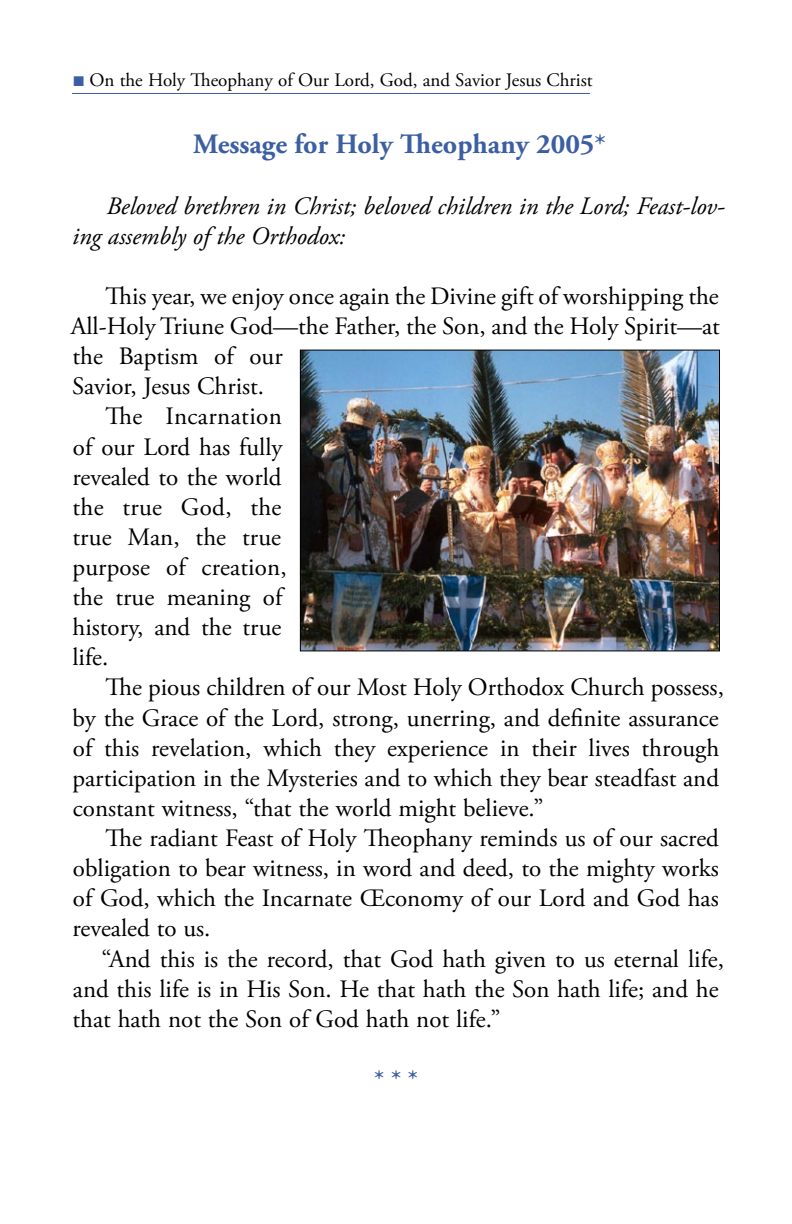
<style>
.page{position:relative;width:792px;height:1224px;background:#fff}
.page>*{position:absolute;margin:0;border:0;box-sizing:border-box;transform-origin:0 0}
.Heading_1{font:700 28px "Adobe Garamond Pro";color:#3c5fa3}
.Normal1{font:25px/30.2px "Adobe Garamond Pro";color:#000}
.Body_Text_Indent{font:italic 25px/30.2px "Adobe Garamond Pro";color:#000}
.Normal1-2{font:700 25px "Adobe Garamond Pro";color:#3c5fa3}
.t1{font:19px "Adobe Garamond Pro";color:#000}
.s1{color:#3c5fa3}
</style>
<div class="page">
<hr style="left:72px;top:93px;width:518px;height:1px;background:#3c5fa3">
<img style="left:302px;top:352px;width:416px;height:297px">
<div style="left:300px;top:350px;width:420px;height:301px;border:1px solid #000"></div>
<p class="t1" style="left:74px;top:68px;width:521px"><span class="s1">■</span> On the Holy Theophany of Our Lord, God, and Savior Jesus Christ</p>
<p class="Heading_1" style="left:193px;top:128px;width:414px">Message for Holy Theophany 2005*</p>
<p class="Body_Text_Indent" style="left:72px;top:191px;width:654px;text-indent:34px">Beloved brethren in Christ; beloved children in the Lord; Feast-lov&shy;ing assembly of the Orthodox:</p>
<p class="Normal1" style="left:71px;top:282px;width:651px;text-indent:35px">This year, we enjoy once again the Divine gift of worshipping the All-Holy Triune God—the Father, the Son, and the Holy Spirit—at the Baptism of our<br>Savior, Jesus Christ.</p>
<p class="Normal1" style="left:72px;top:402px;width:216px;text-indent:33px">The Incarnation of our Lord has fully revealed to the world the true God, the true Man, the true purpose of creation, the true meaning of history, and the true life.</p>
<p class="Normal1" style="left:73px;top:673px;width:653px;text-indent:33px">The pious children of our Most Holy Orthodox Church possess, by the Grace of the Lord, strong, unerring, and definite assurance of this revelation, which they experience in their lives through participation in the Mysteries and to which they bear steadfast and constant witness, “that the world might believe.”</p>
<p class="Normal1" style="left:72px;top:824px;width:648px;text-align:justify;text-indent:33px">The radiant Feast of Holy Theophany reminds us of our sacred obligation to bear witness, in word and deed, to the mighty works of God, which the Incarnate Œconomy of our Lord and God has revealed to us.</p>
<p class="Normal1" style="left:72px;top:944px;width:653px;text-indent:29px">“And this is the record, that God hath given to us eternal life, and this life is in His Son. He that hath the Son hath life; and he that hath not the Son of God hath not life.”</p>
<p class="Normal1-2" style="left:374px;top:1065px;width:45px">* * *</p>
</div>
